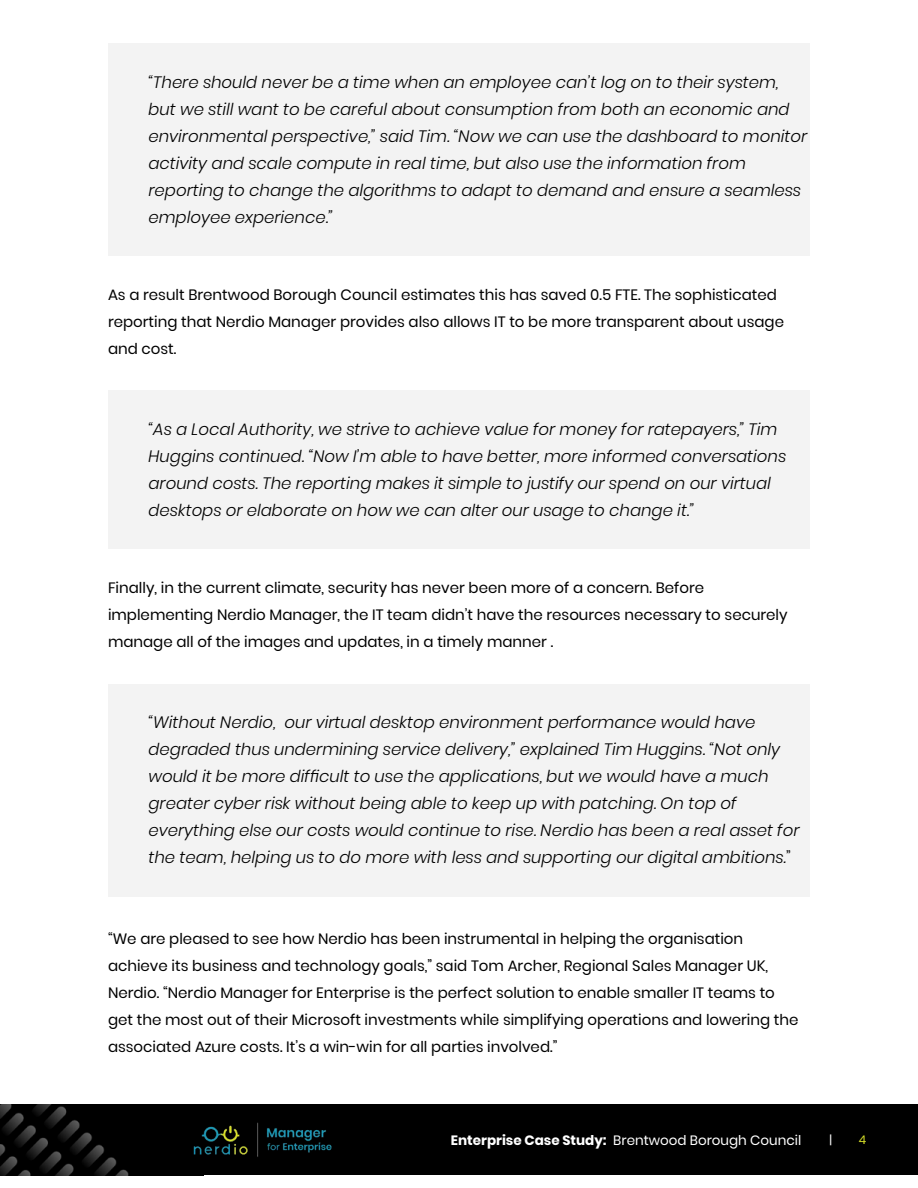
<style>
.page{position:relative;width:918px;height:1188px;background:#fff}
.page>*{position:absolute;margin:0;border:0;box-sizing:border-box;transform-origin:0 0}
.t1{font:italic 300 16.5px/27px "Poppins";color:#000}
.t2{font:15px/27px "Poppins";color:#000}
.t3{font:13.5px "Poppins";color:#fff}
.t4{font:12px "Poppins";color:#fff}
.t5{font:12px "Poppins";color:#d3dc28}
.s1{font-style:normal}
.s2{font-weight:700}
</style>
<div class="page">
<div style="left:0;top:1104px;width:918px;height:71px;background:#000"></div>
<img style="left:0;top:1104px;width:129px;height:71px">
<img style="left:193px;top:1122px;width:139px;height:35px">
<div style="left:108px;top:44px;width:702px;height:212px;background:#f3f3f3"></div>
<div style="left:108px;top:391px;width:702px;height:158px;background:#f3f3f3"></div>
<div style="left:108px;top:684px;width:702px;height:212px;background:#f3f3f3"></div>
<p class="t1" style="left:148px;top:69px;width:660px">“There should never be a time when an employee can’t log on to their system, but we still want to be careful about consumption from both an economic and environmental perspective,” said Tim. “Now we can use the dashboard to monitor activity and scale compute in real time, but also use the information from reporting to change the algorithms to adapt to demand and ensure a seamless employee experience.”</p>
<p class="t2" style="left:108px;top:282px;width:678px">As a result Brentwood Borough Council estimates this has saved 0.5 FTE. The sophisticated reporting that Nerdio Manager provides also allows IT to be more transparent about usage and cost.</p>
<p class="t1" style="left:148px;top:416px;width:639px">“As a Local Authority, we strive to achieve value for money for ratepayers,” Tim Huggins continued. “Now I’m able to have better, more informed conversations around costs. The reporting makes it simple to justify our spend on our virtual desktops or elaborate on how we can alter our usage to change it.”</p>
<p class="t2" style="left:108px;top:575px;width:681px">Finally, in the current climate, security has never been more of a concern. Before implementing Nerdio Manager, the IT team didn’t have the resources necessary to securely manage all of the images and updates, in a timely manner .</p>
<p class="t1" style="left:148px;top:709px;width:653px">“Without Nerdio, our virtual desktop environment performance would have degraded thus undermining service delivery,” explained Tim Huggins. “Not only would it be more difficult to use the applications, but we would have a much greater cyber risk without being able to keep up with patching. On top of everything else our costs would continue to rise. Nerdio has been a real asset for the team, helping us to do more with less and supporting our digital ambitions.<span class="s1">”</span></p>
<p class="t2" style="left:108px;top:925px;width:692px">“We are pleased to see how Nerdio has been instrumental in helping the organisation achieve its business and technology goals,” said Tom Archer, Regional Sales Manager UK, Nerdio. “Nerdio Manager for Enterprise is the perfect solution to enable smaller IT teams to get the most out of their Microsoft investments while simplifying operations and lowering the associated Azure costs. It’s a win-win for all parties involved.”</p>
<p class="t3" style="left:451px;top:1133px;width:352px"><span class="s2">Enterprise Case Study:</span> Brentwood Borough Council</p>
<p class="t4" style="left:829px;top:1133px;width:4px">|</p>
<p class="t5" style="left:859px;top:1133px;width:9px">4</p>
</div>
